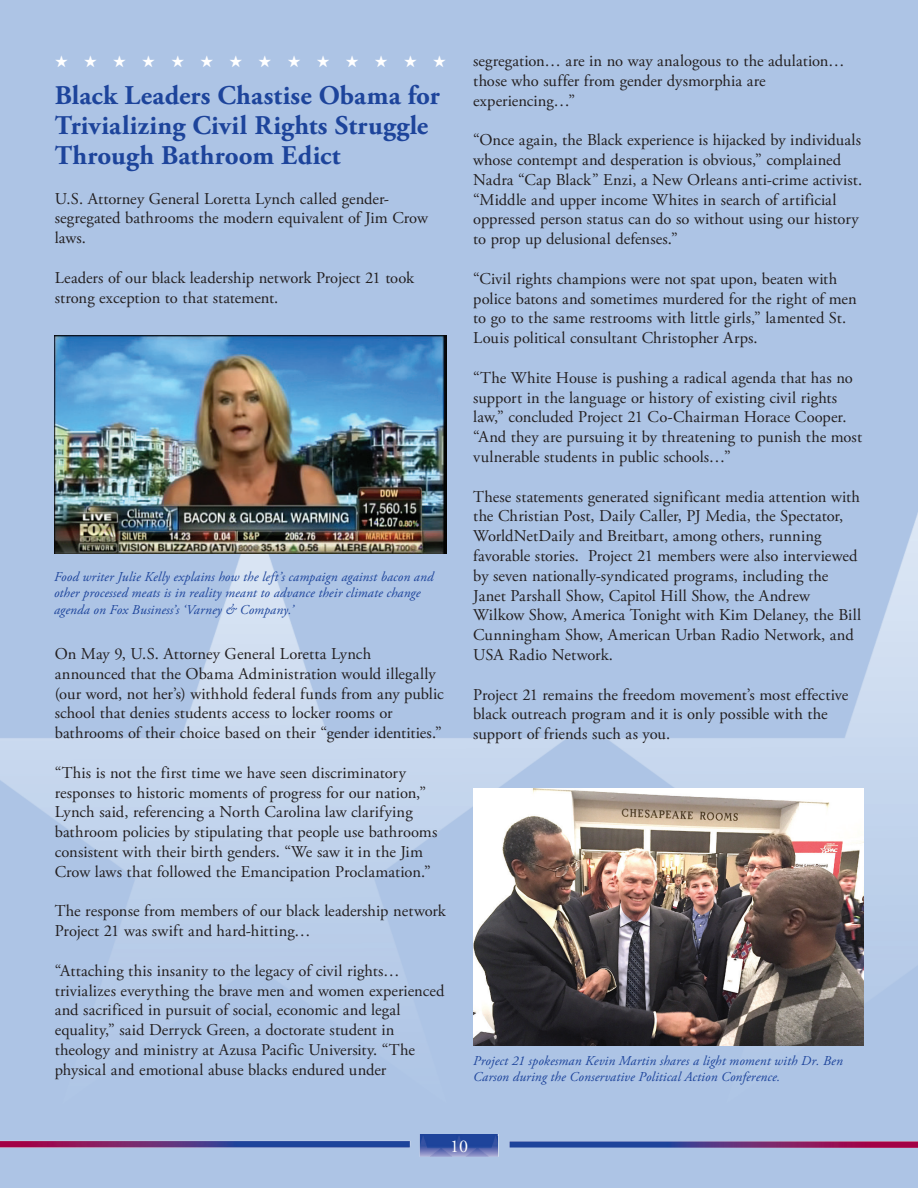
<style>
.page{position:relative;width:918px;height:1188px;background:#fff}
.page>*{position:absolute;margin:0;border:0;box-sizing:border-box;transform-origin:0 0}
.t1{font:700 27px/30px "Adobe Garamond Pro";letter-spacing:.005em;color:#1d449b}
.t2{font:18px "Adobe Garamond Pro";color:#fff}
.t3{font:16.5px/19.8px "Adobe Garamond Pro";letter-spacing:.005em;color:#231f20}
.t4{font:16.5px "Zapf Dingbats ITC";color:#fff}
.t5{font:italic 13.5px/16.2px "Adobe Garamond Pro";letter-spacing:.01em;color:#1d449b}
</style>
<div class="page">
<img style="left:0;top:0;width:918px;height:1188px">
<img style="left:0;top:1134px;width:918px;height:23px">
<img style="left:473px;top:788px;width:391px;height:258px">
<img style="left:54px;top:335px;width:392px;height:219px">
<p class="t4" style="left:55px;top:54px;width:393px">★ ★ ★ ★ ★ ★ ★ ★ ★ ★ ★ ★ ★ ★</p>
<h1 class="t1" style="left:55px;top:81px;width:387px">Black Leaders Chastise Obama for<br>Trivializing Civil Rights Struggle<br>Through Bathroom Edict</h1>
<p class="t3" style="left:55px;top:189px;width:375px">U.S. Attorney General Loretta Lynch called gender&shy;segregated bathrooms the modern equivalent of Jim Crow laws.</p>
<p class="t3" style="left:55px;top:268px;width:361px">Leaders of our black leadership network Project 21 took strong exception to that statement.</p>
<p class="t5" style="left:54px;top:569px;width:381px">Food writer Julie Kelly explains how the left’s campaign against bacon and other processed meats is in reality meant to advance their climate change agenda on Fox Business’s ‘Varney &amp; Company.’</p>
<p class="t3" style="left:55px;top:644px;width:391px">On May 9, U.S. Attorney General Loretta Lynch announced that the Obama Administration would illegally (our word, not her’s) withhold federal funds from any public school that denies students access to locker rooms or bathrooms of their choice based on their “gender identities.”</p>
<p class="t3" style="left:55px;top:763px;width:384px">“This is not the first time we have seen discriminatory responses to historic moments of progress for our nation,” Lynch said, referencing a North Carolina law clarifying bathroom policies by stipulating that people use bathrooms consistent with their birth genders. “We saw it in the Jim Crow laws that followed the Emancipation Proclamation.”</p>
<p class="t3" style="left:55px;top:902px;width:393px">The response from members of our black leadership network<br>Project 21 was swift and hard-hitting…</p>
<p class="t3" style="left:55px;top:961px;width:391px">“Attaching this insanity to the legacy of civil rights… trivializes everything the brave men and women experienced and sacrificed in pursuit of social, economic and legal equality,” said Derryck Green, a doctorate student in theology and ministry at Azusa Pacific University. “The physical and emotional abuse blacks endured under</p>
<p class="t3" style="left:473px;top:51px;width:373px">segregation… are in no way analogous to the adulation… those who suffer from gender dysmorphia are experiencing…”</p>
<p class="t3" style="left:473px;top:131px;width:390px">“Once again, the Black experience is hijacked by individuals whose contempt and desperation is obvious,” complained Nadra “Cap Black” Enzi, a New Orleans anti-crime activist. “Middle and upper income Whites in search of artificial oppressed person status can do so without using our history to prop up delusional defenses.”</p>
<p class="t3" style="left:473px;top:269px;width:385px">“Civil rights champions were not spat upon, beaten with police batons and sometimes murdered for the right of men to go to the same restrooms with little girls,” lamented St.<br>Louis political consultant Christopher Arps.</p>
<p class="t3" style="left:473px;top:368px;width:390px">“The White House is pushing a radical agenda that has no support in the language or history of existing civil rights law,” concluded Project 21 Co-Chairman Horace Cooper. “And they are pursuing it by threatening to punish the most vulnerable students in public schools…”</p>
<p class="t3" style="left:473px;top:487px;width:389px">These statements generated significant media attention with the Christian Post, Daily Caller, PJ Media, the Spectator, WorldNetDaily and Breitbart, among others, running favorable stories. Project 21 members were also interviewed by seven nationally-syndicated programs, including the Janet Parshall Show, Capitol Hill Show, the Andrew Wilkow Show, America Tonight with Kim Delaney, the Bill Cunningham Show, American Urban Radio Network, and USA Radio Network.</p>
<p class="t3" style="left:473px;top:685px;width:377px">Project 21 remains the freedom movement’s most effective black outreach program and it is only possible with the support of friends such as you.</p>
<p class="t5" style="left:473px;top:1053px;width:371px">Project 21 spokesman Kevin Martin shares a light moment with Dr. Ben<br>Carson during the Conservative Political Action Conference.</p>
<p class="t2" style="left:450px;top:1135px;width:19px">10</p>
</div>
